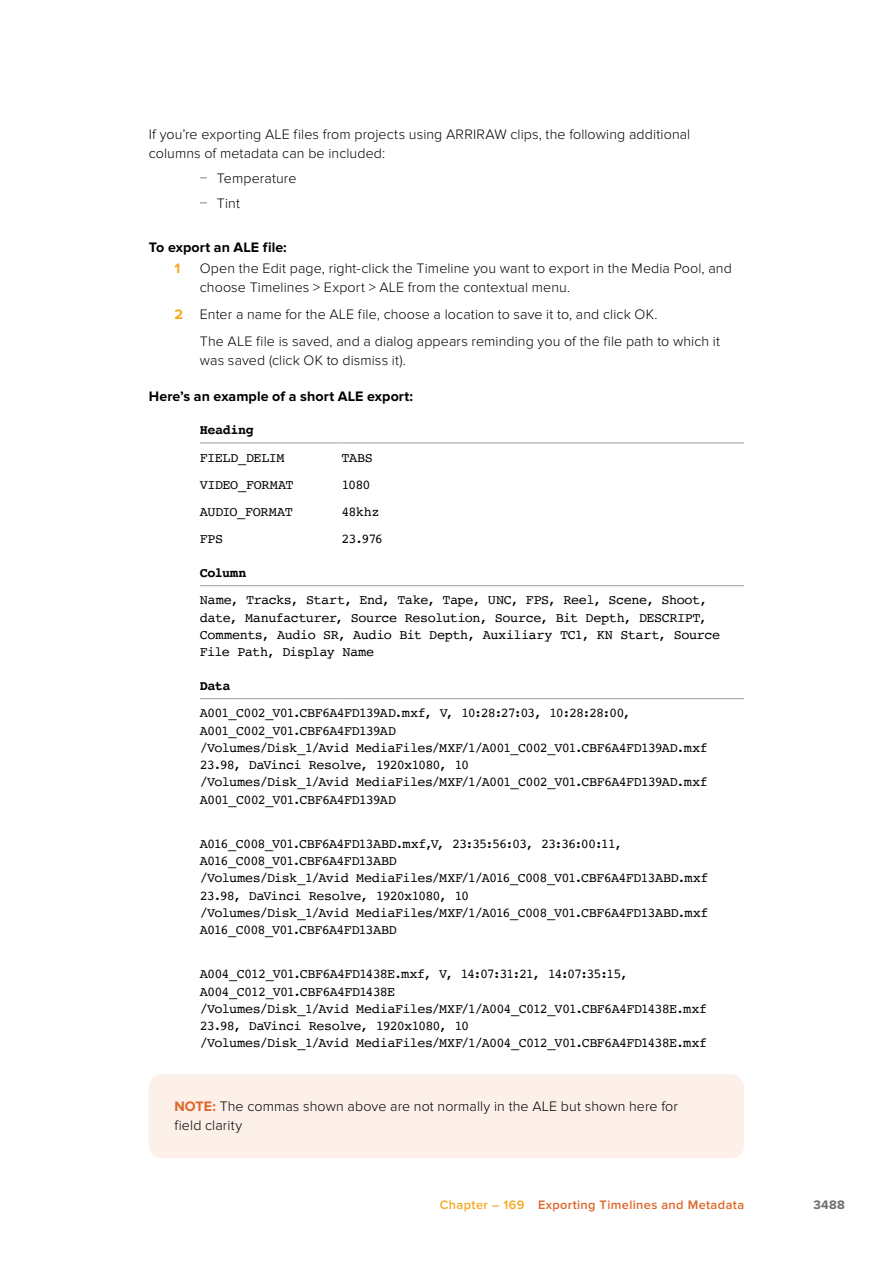
<style>
.page{position:relative;width:893px;height:1263px;background:#fff}
.page>*{position:absolute;margin:0;border:0;box-sizing:border-box;transform-origin:0 0}
.t1{font:300 14.25px/18.8px "Proxima Nova";letter-spacing:.005em;color:#000}
.t2{font:700 14.25px "Proxima Nova";letter-spacing:.005em;color:#000}
.t3{font:700 14.25px "Proxima Nova";color:#f7a822}
.t4{font:13.5px/17.2px "Courier";letter-spacing:-.05em;color:#000}
.t5{font:13.5px/17.2px "Courier";letter-spacing:-.03em;color:#000}
.t6{font:700 13.5px "Courier";letter-spacing:-.03em;color:#000}
.t7{font:600 12.75px "Proxima Nova";letter-spacing:.03em;color:#dd6628}
.t8{font:700 12.75px "Proxima Nova";color:#6d6e71}
.s1{font-size:12.75px;color:#414042}
.s2{font-weight:700;color:#f7a822}
.s3{font-weight:700;color:#dd6628}
.s4{color:#f7a822}
</style>
<div class="page">
<div style="left:149px;top:1074px;width:595px;height:84px;background:#fcf0e9;border-radius:13px"></div>
<hr style="left:200px;top:442px;width:142px;height:1px;background:#9d9fa2">
<hr style="left:342px;top:442px;width:402px;height:1px;background:#9d9fa2">
<hr style="left:200px;top:585px;width:142px;height:1px;background:#9d9fa2">
<hr style="left:342px;top:585px;width:402px;height:1px;background:#9d9fa2">
<hr style="left:200px;top:698px;width:142px;height:1px;background:#9d9fa2">
<hr style="left:342px;top:698px;width:402px;height:1px;background:#9d9fa2">
<p class="t1" style="left:149px;top:125px;width:543px">If you’re exporting ALE files from projects using ARRIRAW clips, the following additional columns of metadata can be included:</p>
<p class="t1" style="left:200px;top:169px;width:98px"><span class="s1">–</span> Temperature</p>
<p class="t1" style="left:200px;top:194px;width:42px"><span class="s1">–</span> Tint</p>
<p class="t2" style="left:149px;top:239px;width:139px">To export an ALE file:</p>
<p class="t3" style="left:174px;top:260px;width:7px">1</p>
<p class="t1" style="left:200px;top:259px;width:533px">Open the Edit page, right-click the Timeline you want to export in the Media Pool, and choose Timelines &gt; Export &gt; ALE from the contextual menu.</p>
<p class="t1" style="left:200px;top:301px;width:522px;line-height:27.3px;text-indent:-26px"><span class="s2">2</span> Enter a name for the ALE file, choose a location to save it to, and click OK.<br>The ALE file is saved, and a dialog appears reminding you of the file path to which it</p>
<p class="t1" style="left:200px;top:351px;width:207px">was saved (click OK to dismiss it).</p>
<p class="t2" style="left:149px;top:388px;width:266px">Here’s an example of a short ALE export:</p>
<p class="t6" style="left:200px;top:419px;width:56px">Heading</p>
<p class="t4" style="left:200px;top:448px;width:86px">FIELD_DELIM</p>
<p class="t4" style="left:342px;top:448px;width:33px">TABS</p>
<p class="t5" style="left:200px;top:476px;width:95px">VIDEO_FORMAT</p>
<p class="t4" style="left:342px;top:476px;width:31px">1080</p>
<p class="t4" style="left:200px;top:503px;width:94px">AUDIO_FORMAT</p>
<p class="t4" style="left:342px;top:503px;width:39px">48khz</p>
<p class="t4" style="left:200px;top:530px;width:25px">FPS</p>
<p class="t4" style="left:342px;top:530px;width:43px">23.976</p>
<p class="t6" style="left:200px;top:562px;width:48px">Column</p>
<p class="t5" style="left:200px;top:591px;width:522px">Name, Tracks, Start, End, Take, Tape, UNC, FPS, Reel, Scene, Shoot, date, Manufacturer, Source Resolution, Source, Bit Depth, DESCRIPT, Comments, Audio SR, Audio Bit Depth, Auxiliary TC1, KN Start, Source File Path, Display Name</p>
<p class="t6" style="left:200px;top:675px;width:32px">Data</p>
<p class="t4" style="left:200px;top:704px;width:509px">A001_C002_V01.CBF6A4FD139AD.mxf, V, 10:28:27:03, 10:28:28:00, A001_C002_V01.CBF6A4FD139AD<br>/Volumes/Disk_1/Avid MediaFiles/MXF/1/A001_C002_V01.CBF6A4FD139AD.mxf 23.98, DaVinci Resolve, 1920x1080, 10<br>/Volumes/Disk_1/Avid MediaFiles/MXF/1/A001_C002_V01.CBF6A4FD139AD.mxf A001_C002_V01.CBF6A4FD139AD</p>
<p class="t4" style="left:200px;top:835px;width:510px">A016_C008_V01.CBF6A4FD13ABD.mxf,V, 23:35:56:03, 23:36:00:11, A016_C008_V01.CBF6A4FD13ABD<br>/Volumes/Disk_1/Avid MediaFiles/MXF/1/A016_C008_V01.CBF6A4FD13ABD.mxf 23.98, DaVinci Resolve, 1920x1080, 10<br>/Volumes/Disk_1/Avid MediaFiles/MXF/1/A016_C008_V01.CBF6A4FD13ABD.mxf A016_C008_V01.CBF6A4FD13ABD</p>
<p class="t4" style="left:200px;top:965px;width:509px">A004_C012_V01.CBF6A4FD1438E.mxf, V, 14:07:31:21, 14:07:35:15, A004_C012_V01.CBF6A4FD1438E<br>/Volumes/Disk_1/Avid MediaFiles/MXF/1/A004_C012_V01.CBF6A4FD1438E.mxf 23.98, DaVinci Resolve, 1920x1080, 10<br>/Volumes/Disk_1/Avid MediaFiles/MXF/1/A004_C012_V01.CBF6A4FD1438E.mxf</p>
<p class="t1" style="left:174px;top:1097px;width:505px"><span class="s3">NOTE:</span> The commas shown above are not normally in the ALE but shown here for field clarity</p>
<p class="t7" style="left:440px;top:1198px;width:306px"><span class="s4">Chapter – 169</span> Exporting Timelines and Metadata</p>
<p class="t8" style="left:813px;top:1198px;width:33px">3488</p>
</div>
